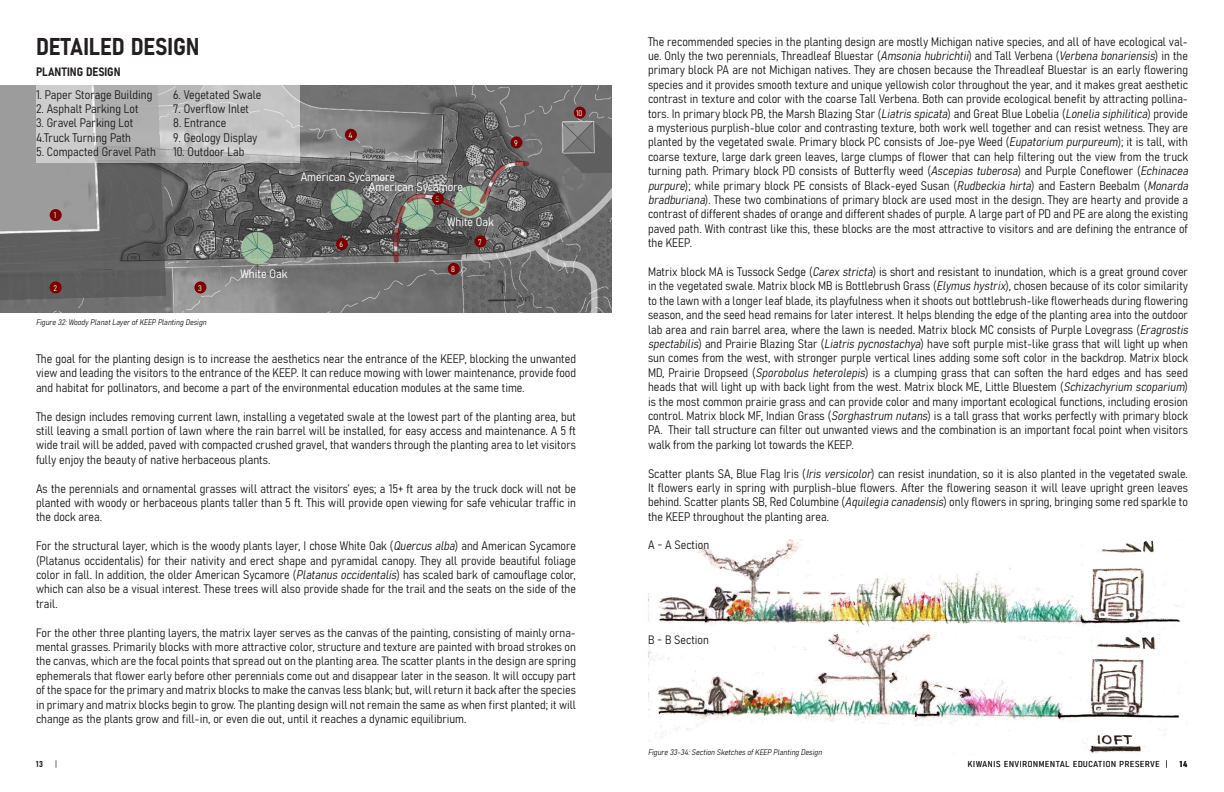
<style>
.page{position:relative;width:1224px;height:792px;background:#fff}
.page>*{position:absolute;margin:0;border:0;box-sizing:border-box;transform-origin:0 0}
.t1{font:24px "Bahnschrift";color:#231f20}
.t2{font:12.2px/14.4px "Bahnschrift";color:#231f20;text-align:justify}
.t3{font:12px/14.4px "Bahnschrift";color:#231f20;text-align:justify}
.t4{font:12px "Bahnschrift";color:#fff}
.t5{font:8.5px "Bahnschrift";letter-spacing:.09em;color:#231f20}
.t6{font:italic 8px "Bahnschrift";color:#231f20}
.t7{font:8px "Bahnschrift";color:#fff}
.s1{font-style:italic}
</style>
<div class="page">
<img style="left:648px;top:540px;width:538px;height:214px">
<img style="left:0;top:85px;width:612px;height:227px">
<div style="left:50px;top:209px;width:12px;height:12px;background:#7d0000;border-radius:50%"></div>
<div style="left:50px;top:281px;width:12px;height:13px;background:#7d0000;border-radius:50%"></div>
<div style="left:336px;top:238px;width:12px;height:12px;background:#7d0000;border-radius:50%"></div>
<div style="left:194px;top:281px;width:12px;height:13px;background:#7d0000;border-radius:50%"></div>
<div style="left:345px;top:129px;width:12px;height:12px;background:#7d0000;border-radius:50%"></div>
<div style="left:510px;top:136px;width:13px;height:12px;background:#7d0000;border-radius:50%"></div>
<div style="left:448px;top:263px;width:12px;height:12px;background:#7d0000;border-radius:50%"></div>
<div style="left:574px;top:107px;width:12px;height:12px;background:#7d0000;border-radius:50%"></div>
<svg style="left:36px;top:85px;width:264px;height:78px;background:#c0c0c0"></svg>
<svg style="left:392px;top:159px;width:138px;height:105px;background:#716f6c"></svg>
<p class="t1" style="left:36px;top:28px;width:165px">DETAILED DESIGN</p>
<p class="t3" style="left:36px;top:64px;width:86px">PLANTING DESIGN</p>
<p class="t2" style="left:36px;top:86px;width:118px">1. Paper Storage Building</p>
<p class="t2" style="left:36px;top:101px;width:104px">2. Asphalt Parking Lot</p>
<p class="t2" style="left:36px;top:115px;width:99px">3. Gravel Parking Lot</p>
<p class="t2" style="left:36px;top:129px;width:97px">4.Truck Turning Path</p>
<p class="t2" style="left:36px;top:144px;width:121px">5. Compacted Gravel Path</p>
<p class="t2" style="left:173px;top:86px;width:90px">6. Vegetated Swale</p>
<p class="t2" style="left:173px;top:101px;width:77px">7. Overflow Inlet</p>
<p class="t2" style="left:173px;top:115px;width:55px">8. Entrance</p>
<p class="t2" style="left:173px;top:129px;width:86px">9. Geology Display</p>
<p class="t2" style="left:173px;top:144px;width:73px">10. Outdoor Lab</p>
<p class="t7" style="left:54px;top:209px;width:4px">1</p>
<p class="t7" style="left:53px;top:282px;width:5px">2</p>
<p class="t7" style="left:198px;top:282px;width:5px">3</p>
<p class="t6" style="left:36px;top:316px;width:174px">Figure 32:WoodyPlanatLayerofKEEP Planting Design</p>
<p class="t4" style="left:241px;top:265px;width:48px">White Oak</p>
<p class="t7" style="left:348px;top:129px;width:5px">4</p>
<p class="t4" style="left:301px;top:167px;width:96px">American Sycamore</p>
<p class="t4" style="left:369px;top:178px;width:96px">American Sycamore</p>
<p class="t7" style="left:340px;top:238px;width:5px">6</p>
<p class="t7" style="left:436px;top:193px;width:5px">5</p>
<p class="t4" style="left:447px;top:213px;width:48px">White Oak</p>
<p class="t7" style="left:478px;top:236px;width:5px">7</p>
<p class="t7" style="left:451px;top:263px;width:5px">8</p>
<p class="t7" style="left:514px;top:137px;width:5px">9</p>
<p class="t7" style="left:576px;top:107px;width:8px">10</p>
<p class="t2" style="left:36px;top:351px;width:542px">The goal for the planting design is to increase the aesthetics near the entrance of the KEEP, blocking the unwanted view and leading the visitors to the entrance of the KEEP. It can reduce mowing with lower maintenance, provide food and habitat for pollinators, and become a part of the environmental education modules at the same time.</p>
<p class="t2" style="left:36px;top:408px;width:542px">The design includes removing current lawn, installing a vegetated swale at the lowest part of the planting area, but still leaving a small portion of lawn where the rain barrel will be installed, for easy access and maintenance. A 5 ft wide trail will be added, paved with compacted crushed gravel, that wanders through the planting area to let visitors fully enjoy the beauty of native herbaceous plants.</p>
<p class="t2" style="left:36px;top:480px;width:542px">As the perennials and ornamental grasses will attract the visitors’ eyes; a 15+ ft area by the truck dock will not be planted with woody or herbaceous plants taller than 5 ft. This will provide open viewing for safe vehicular traffic in the dock area.</p>
<p class="t2" style="left:36px;top:538px;width:542px">For the structural layer, which is the woody plants layer, I chose White Oak (<span class="s1">Quercusalba</span>) and American Sycamore (Platanus occidentalis) for their nativity and erect shape and pyramidal canopy. They all provide beautiful foliage color in fall. In addition, the older American Sycamore (<span class="s1">Platanusoccidentalis</span>) has scaled bark of camouflage color, which can also be a visual interest. These trees will also provide shade for the trail and the seats on the side of the trail.</p>
<p class="t3" style="left:36px;top:624px;width:542px">For the other three planting layers, the matrix layer serves as the canvas of the painting, consisting of mainly orna&shy;mental grasses. Primarily blocks with more attractive color, structure and texture are painted with broad strokes on the canvas, which are the focal points that spread out on the planting area. The scatter plants in the design are spring ephemerals that flower early before other perennials come out and disappear later in the season. It will occupy part of the space for the primary and matrix blocks to make the canvas less blank; but, will return it back after the species in primary and matrix blocks begin to grow. The planting design will not remain the same as when first planted; it will change as the plants grow and fill-in, or even die out, until it reaches a dynamic equilibrium.</p>
<p class="t2" style="left:648px;top:33px;width:545px;text-align:left">The recommended species in the planting design are mostly Michigan native species, and all of have ecological val&shy;ue. Only the two perennials, Threadleaf Bluestar (<span class="s1">Amsonia hubrichtii</span>) and Tall Verbena (<span class="s1">Verbena bonariensis</span>) in the primary block PA are not Michigan natives. They are chosen because the Threadleaf Bluestar is an early flowering species and it provides smooth texture and unique yellowish color throughout the year, and it makes great aesthetic contrast in texture and color with the coarse Tall Verbena. Both can provide ecological benefit by attracting pollina&shy;tors. In primary block PB, the Marsh Blazing Star (<span class="s1">Liatrisspicata</span>) and Great Blue Lobelia (<span class="s1">Lonelia siphilitica</span>) provide a mysterious purplish-blue color and contrasting texture, both work well together and can resist wetness. They are planted by the vegetated swale. Primary block PC consists of Joe-pye Weed (<span class="s1">Eupatorium purpureum</span>); it is tall, with coarse texture, large dark green leaves, large clumps of flower that can help filtering out the view from the truck turning path. Primary block PD consists of Butterfly weed (<span class="s1">Ascepias tuberosa</span>) and Purple Coneflower (<span class="s1">Echinacea purpure</span>); while primary block PE consists of Black-eyed Susan (<span class="s1">Rudbeckia hirta</span>) and Eastern Beebalm (<span class="s1">Monarda bradburiana</span>). These two combinations of primary block are used most in the design. They are hearty and provide a contrast of different shades of orange and different shades of purple. A large part of PD and PE are along the existing paved path. With contrast like this, these blocks are the most attractive to visitors and are defining the entrance of the KEEP.</p>
<p class="t2" style="left:648px;top:264px;width:544px;text-align:left">Matrix block MA is Tussock Sedge (<span class="s1">Carexstricta</span>) is short and resistant to inundation, which is a great ground cover in the vegetated swale. Matrix block MB is Bottlebrush Grass (<span class="s1">Elymushystrix</span>), chosen because of its color similarity to the lawn with a longer leaf blade, its playfulness when it shoots out bottlebrush-like flowerheads during flowering season, and the seed head remains for later interest. It helps blending the edge of the planting area into the outdoor lab area and rain barrel area, where the lawn is needed. Matrix block MC consists of Purple Lovegrass (<span class="s1">Eragrostis spectabilis</span>) and Prairie Blazing Star (<span class="s1">Liatrispycnostachya</span>) have soft purple mist-like grass that will light up when sun comes from the west, with stronger purple vertical lines adding some soft color in the backdrop. Matrix block MD, Prairie Dropseed (<span class="s1">Sporobolus heterolepis</span>) is a clumping grass that can soften the hard edges and has seed heads that will light up with back light from the west. Matrix block ME, Little Bluestem (<span class="s1">Schizachyrium scoparium</span>) is the most common prairie grass and can provide color and many important ecological functions, including erosion control. Matrix block MF, Indian Grass (<span class="s1">Sorghastrum nutans</span>) is a tall grass that works perfectly with primary block PA. Their tall structure can filter out unwanted views and the combination is an important focal point when visitors walk from the parking lot towards the KEEP.</p>
<p class="t2" style="left:648px;top:465px;width:542px">Scatter plants SA, Blue Flag Iris (<span class="s1">Irisversicolor</span>) can resist inundation, so it is also planted in the vegetated swale.<br>It flowers early in spring with purplish-blue flowers. After the flowering season it will leave upright green leaves behind. Scatter plants SB, Red Columbine (<span class="s1">Aquilegia canadensis</span>) only flowers in spring, bringing some red sparkle to the KEEP throughout the planting area.</p>
<p class="t3" style="left:648px;top:537px;width:63px">A - A Section</p>
<p class="t3" style="left:648px;top:632px;width:62px">B - B Section</p>
<p class="t6" style="left:648px;top:746px;width:177px">Figure 33-34:Section SketchesofKEEP Planting Design</p>
<p class="t5" style="left:36px;top:758px;width:9px">13</p>
<p class="t5" style="left:55px;top:758px;width:3px">|</p>
<p class="t5" style="left:968px;top:758px;width:202px">KIWANIS ENVIRONMENTAL EDUCATION PRESERVE |</p>
<p class="t5" style="left:1180px;top:758px;width:9px">14</p>
</div>
